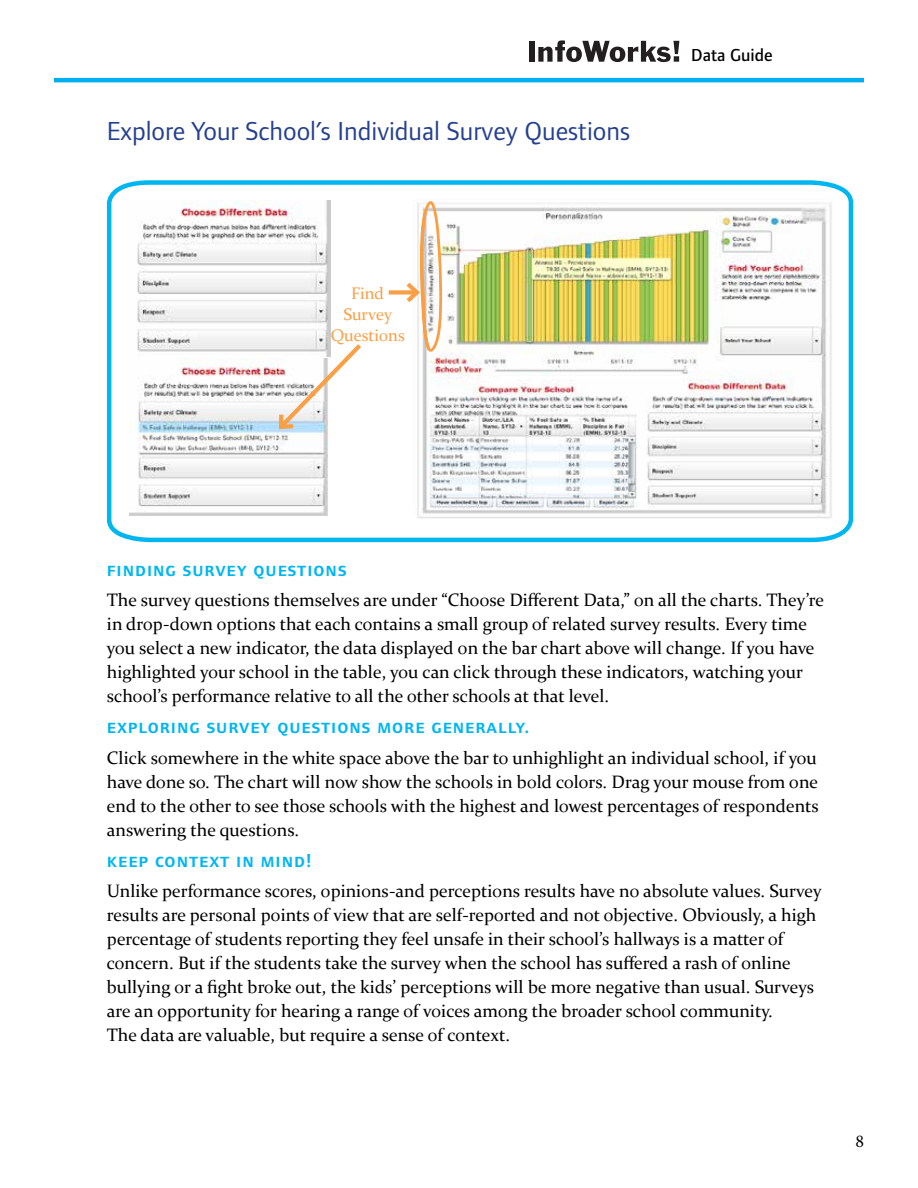
<style>
.page{position:relative;width:918px;height:1188px;background:#fff}
.page>*{position:absolute;margin:0;border:0;box-sizing:border-box;transform-origin:0 0}
.t1{font:27px "Foundry Form Sans";color:#25408f}
.t2{font:19.5px "Foundry Form Sans Demi SC";letter-spacing:.05em;color:#00b6f1}
.t3{font:18px/24px "Constantia";color:#000}
.t4{font:500 18px "Foundry Form Sans";color:#000}
.t5{font:18px "Minion Pro";color:#000}
.t6{font:16.8px/21px "Constantia";color:#f99f45;text-align:center}
</style>
<div class="page">
<div style="left:529px;top:41px;width:6px;height:21px;background:#231f20"></div>
<svg style="left:538px;top:40px;width:141px;height:22px"></svg>
<hr style="left:54px;top:78px;width:810px;height:4px;background:#00aeef">
<svg style="left:106px;top:180px;width:748px;height:363px"></svg>
<img style="left:129px;top:201px;width:201px;height:155px">
<img style="left:129px;top:358px;width:201px;height:158px">
<img style="left:414px;top:198px;width:419px;height:320px">
<div style="left:389px;top:290px;width:28px;height:5px;background:#f99f45"></div>
<svg style="left:402px;top:77px;width:42px;height:282px"></svg>
<svg style="left:275px;top:340px;width:91px;height:93px"></svg>
<h1 class="t1" style="left:107px;top:116px;width:525px">Explore Your School’s Individual Survey Questions</h1>
<p class="t6" style="left:331px;top:282px;width:76px">Find<br>Survey<br>Questions</p>
<p class="t4" style="left:691px;top:45px;width:83px">Data Guide</p>
<p class="t2" style="left:107px;top:558px;width:241px">finding survey questions</p>
<p class="t3" style="left:107px;top:587px;width:719px">The survey questions themselves are under “Choose Different Data,” on all the charts. They’re in drop-down options that each contains a small group of related survey results. Every time you select a new indicator, the data displayed on the bar chart above will change. If you have highlighted your school in the table, you can click through these indicators, watching your school’s performance relative to all the other schools at that level.</p>
<p class="t2" style="left:107px;top:716px;width:424px">exploring survey questions more generally.</p>
<p class="t3" style="left:107px;top:745px;width:713px;text-align:justify">Click somewhere in the white space above the bar to unhighlight an individual school, if you have done so. The chart will now show the schools in bold colors. Drag your mouse from one end to the other to see those schools with the highest and lowest percentages of respondents answering the questions.</p>
<p class="t2" style="left:107px;top:849px;width:206px">keep context in mind!</p>
<p class="t3" style="left:107px;top:878px;width:716px">Unlike performance scores, opinions-and perceptions results have no absolute values. Survey results are personal points of view that are self-reported and not objective. Obviously, a high percentage of students reporting they feel unsafe in their school’s hallways is a matter of concern. But if the students take the survey when the school has suffered a rash of online bullying or a fight broke out, the kids’ perceptions will be more negative than usual. Surveys are an opportunity for hearing a range of voices among the broader school community.<br>The data are valuable, but require a sense of context.</p>
<p class="t5" style="left:855px;top:1129px;width:10px">8</p>
</div>
